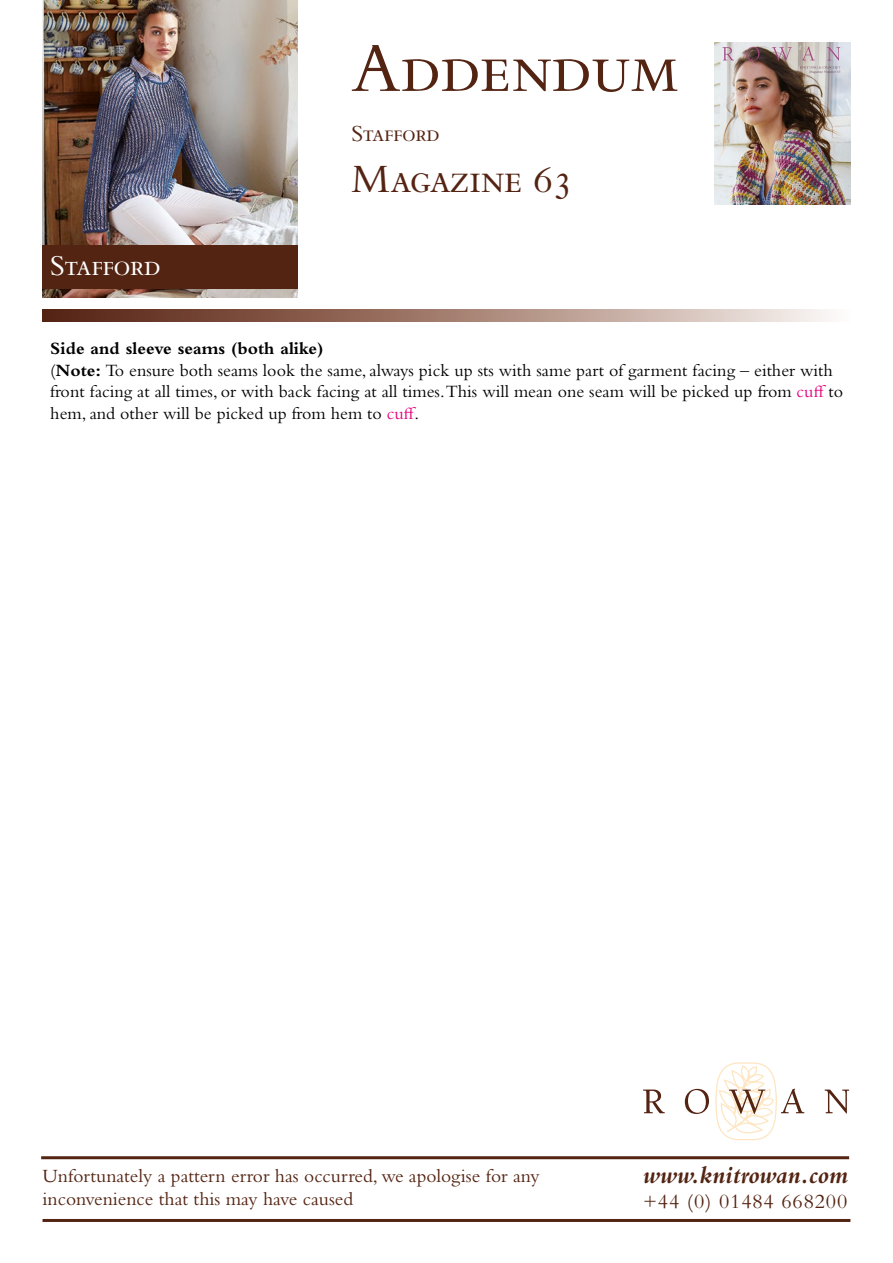
<style>
.page{position:relative;width:893px;height:1263px;background:#fff}
.page>*{position:absolute;margin:0;border:0;box-sizing:border-box;transform-origin:0 0}
.t1{font:72px "Bembo Std";letter-spacing:-.02em;color:#542413}
.t2{font:42px "Bembo Std";letter-spacing:-.01em;color:#542413}
.t3{font:30px "Bembo Std";letter-spacing:-.02em;color:#fff}
.t4{font:italic 700 25.5px "Bembo Std";color:#542413}
.t5{font:24px "Bembo Std";letter-spacing:-.02em;color:#542413}
.t6{font:21px "Bembo Std";letter-spacing:.04em;color:#542413}
.t7{font:19.5px/23.4px "Bembo Std";color:#542413}
.t8{font:18px/21.6px "Bembo Std";color:#000}
.s1{font-weight:700}
.s2{color:#e6007d}
</style>
<div class="page">
<img style="left:43px;top:0;width:255px;height:298px">
<img style="left:714px;top:43px;width:136px;height:161px">
<svg style="left:43px;top:310px;width:786px;height:11px;background:#a38174"></svg>
<div style="left:43px;top:246px;width:255px;height:43px;background:#542413"></div>
<svg style="left:643px;top:1089px;width:22px;height:24px"></svg>
<svg style="left:685px;top:1089px;width:24px;height:25px"></svg>
<svg style="left:715px;top:1062px;width:89px;height:79px"></svg>
<svg style="left:825px;top:1089px;width:24px;height:24px"></svg>
<hr style="left:43px;top:1219px;width:807px;height:3px;background:#542413">
<hr style="left:41px;top:1156px;width:808px;height:3px;background:#542413">
<h3 class="t3" style="left:50px;top:248px;width:112px">Stafford</h3>
<h1 class="t1" style="left:351px;top:26px;width:329px">Addendum</h1>
<h3 class="t5" style="left:351px;top:120px;width:90px">Stafford</h3>
<h2 class="t2" style="left:351px;top:154px;width:223px">Magazine 63</h2>
<p class="t8" style="left:50px;top:337px;width:794px"><span class="s1">Side and sleeve seams (both alike)<br></span>(<span class="s1">Note:</span> To ensure both seams look the same, always pick up sts with same part of garment facing – either with front facing at all times, or with back facing at all times.This will mean one seam will be picked up from <span class="s2">cuff</span> to hem, and other will be picked up from hem to <span class="s2">cuff</span>.</p>
<p class="t7" style="left:43px;top:1164px;width:499px">Unfortunately a pattern error has occurred, we apologise for any inconvenience that this may have caused</p>
<h3 class="t4" style="left:643px;top:1161px;width:207px">www.knitrowan.com</h3>
<p class="t6" style="left:643px;top:1189px;width:206px">+44 (0) 01484 668200</p>
</div>
